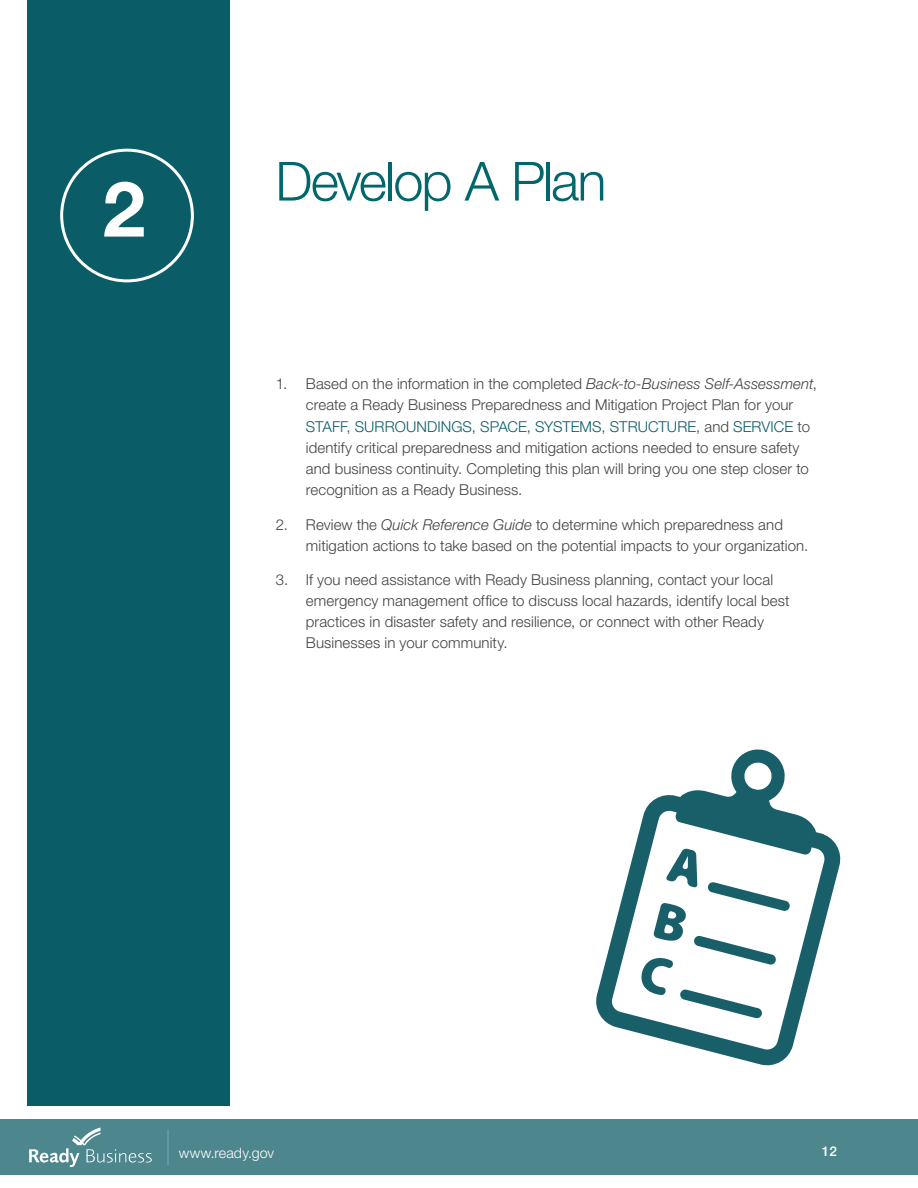
<style>
.page{position:relative;width:918px;height:1188px;background:#fff}
.page>*{position:absolute;margin:0;border:0;box-sizing:border-box;transform-origin:0 0}
.t1{font:700 76.95px "Helvetica Neue LT Std";color:#fff}
.t2{font:300 54px "Helvetica Neue LT Std";letter-spacing:-.035em;color:#00676d}
.t3{font:300 15px/21px "Helvetica Neue LT Std";letter-spacing:.005em;color:#414042}
.t4{font:300 14.25px "Helvetica Neue LT Std";letter-spacing:.01em;color:#fff}
.t5{font:500 13.5px "Helvetica Neue LT Std";color:#fff}
.s1{font-style:italic}
.s2{color:#0a5d67}
</style>
<div class="page">
<div style="left:0;top:1119px;width:918px;height:55px;background:#4e868e"></div>
<svg style="left:29px;top:1128px;width:123px;height:39px"></svg>
<hr style="left:167px;top:1130px;width:2px;height:35px;background:#fff">
<div style="left:27px;top:0;width:203px;height:1106px;background:#0a5d67"></div>
<svg style="left:596px;top:749px;width:245px;height:317px"></svg>
<div style="left:60px;top:149px;width:134px;height:133px;border:3px solid #fff;border-radius:50%"></div>
<p class="t1" style="left:103px;top:162px;width:44px">2</p>
<h2 class="t2" style="left:275px;top:148px;width:333px">Develop A Plan</h2>
<p class="t3" style="left:276px;top:373px;width:543px;text-align:center">1. Based on the information in the completed <span class="s1">Back-to-Business Self-Assessment</span>, create a Ready Business Preparedness and Mitigation Project Plan for your</p>
<p class="t3" style="left:306px;top:416px;width:506px"><span class="s2">STAFF, SURROUNDINGS, SPACE, SYSTEMS, STRUCTURE,</span> and <span class="s2">SERVICE</span> to identify critical preparedness and mitigation actions needed to ensure safety and business continuity. Completing this plan will bring you one step closer to recognition as a Ready Business.</p>
<p class="t3" style="left:306px;top:514px;width:504px;text-indent:-30px">2. Review the <span class="s1">Quick Reference Guide</span> to determine which preparedness and mitigation actions to take based on the potential impacts to your organization.</p>
<p class="t3" style="left:306px;top:569px;width:485px;text-indent:-30px">3. If you need assistance with Ready Business planning, contact your local emergency management office to discuss local hazards, identify local best practices in disaster safety and resilience, or connect with other Ready Businesses in your community.</p>
<p class="t4" style="left:179px;top:1144px;width:97px">www.ready.gov</p>
<p class="t5" style="left:822px;top:1144px;width:17px">12</p>
</div>
